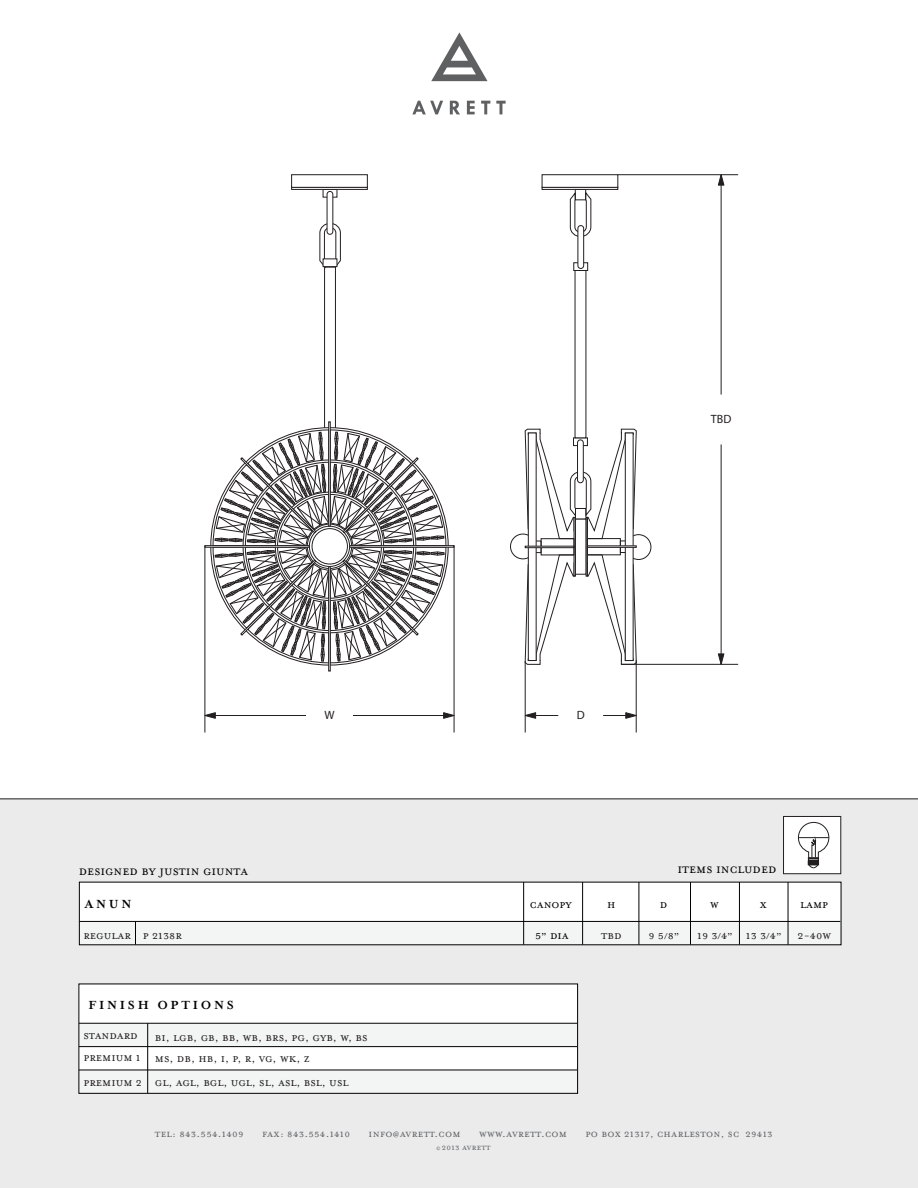
<style>
.page{position:relative;width:918px;height:1188px;background:#fff}
.page>*{position:absolute;margin:0;border:0;box-sizing:border-box;transform-origin:0 0}
.t1{font:15px "Mrs Eaves Small Caps OT";color:#010101}
.t2{font:13.5px/21.9px "Mrs Eaves All Small Caps OT";color:#231f20}
.t3{font:700 13.5px "Mrs Eaves OT";letter-spacing:.2em;color:#010101}
.t4{font:13.5px "Mrs Eaves All Small Caps OT";color:#010101}
.t5{font:13.5px "Mrs Eaves All Small Caps OT";color:#020202}
.t6{font:12px "Mrs Eaves All Small Caps OT";letter-spacing:.02em;color:#5f6163}
.t7{font:12px "Myriad Pro";color:#231f20}
.t8{font:9.75px "Mrs Eaves All Small Caps OT";letter-spacing:.02em;color:#5f6163}
.s1{font-size:7.5px}
</style>
<div class="page">
<div style="left:0;top:799px;width:918px;height:389px;background:#ebebec"></div>
<div style="left:79px;top:921px;width:761px;height:24px;background:#f3f4f4"></div>
<div style="left:79px;top:882px;width:761px;height:39px;background:#fff"></div>
<hr style="left:79px;top:921px;width:761px;height:1px;background:#010101">
<hr style="left:582px;top:882px;width:1px;height:63px;background:#010101">
<hr style="left:523px;top:882px;width:1px;height:63px;background:#010101">
<hr style="left:639px;top:882px;width:1px;height:63px;background:#010101">
<hr style="left:690px;top:882px;width:1px;height:63px;background:#010101">
<hr style="left:739px;top:882px;width:1px;height:63px;background:#010101">
<hr style="left:788px;top:882px;width:1px;height:63px;background:#010101">
<hr style="left:0;top:799px;width:918px;height:1px;background:#231f20">
<svg style="left:135px;top:922px;width:1px;height:23px"></svg>
<svg style="left:412px;top:101px;width:31px;height:13px"></svg>
<svg style="left:450px;top:101px;width:10px;height:13px"></svg>
<svg style="left:467px;top:101px;width:8px;height:13px"></svg>
<svg style="left:481px;top:101px;width:9px;height:13px"></svg>
<svg style="left:496px;top:101px;width:10px;height:13px"></svg>
<svg style="left:431px;top:32px;width:57px;height:49px"></svg>
<div style="left:79px;top:1023px;width:498px;height:24px;background:#f3f4f4"></div>
<div style="left:79px;top:1070px;width:498px;height:23px;background:#f3f4f4"></div>
<div style="left:79px;top:984px;width:498px;height:39px;background:#fff"></div>
<div style="left:79px;top:1047px;width:498px;height:23px;background:#fff"></div>
<div style="left:79px;top:984px;width:499px;height:110px;border:1px solid #010101"></div>
<hr style="left:79px;top:1023px;width:498px;height:1px;background:#010101">
<hr style="left:79px;top:1046px;width:498px;height:1px;background:#010101">
<hr style="left:79px;top:1070px;width:498px;height:1px;background:#010101">
<hr style="left:147px;top:1023px;width:1px;height:70px;background:#010101">
<div style="left:783px;top:816px;width:58px;height:58px;background:#fff;border:1px solid #231f20"></div>
<svg style="left:798px;top:822px;width:31px;height:46px"></svg>
<hr style="left:798px;top:837px;width:31px;height:1px;background:#231f20">
<div style="left:324px;top:267px;width:12px;height:161px;background:#fff;border:1px solid #231f20"></div>
<svg style="left:319px;top:223px;width:22px;height:46px"></svg>
<svg style="left:323px;top:190px;width:14px;height:8px"></svg>
<div style="left:323px;top:259px;width:14px;height:8px;background:#fff;border:1px solid #231f20"></div>
<div style="left:327px;top:191px;width:6px;height:43px;background:#fff;border-radius:3px"></div>
<div style="left:327px;top:191px;width:6px;height:44px;border:1px solid #231f20;border-radius:3px"></div>
<div style="left:291px;top:187px;width:77px;height:3px;background:#fff;border:1px solid #231f20"></div>
<div style="left:291px;top:174px;width:77px;height:14px;background:#fff;border:1px solid #231f20"></div>
<svg style="left:210px;top:427px;width:239px;height:239px"></svg>
<div style="left:205px;top:545px;width:105px;height:3px;background:#fff;border:1px solid #231f20"></div>
<div style="left:349px;top:545px;width:105px;height:3px;background:#fff;border:1px solid #231f20"></div>
<svg style="left:214px;top:431px;width:231px;height:231px"></svg>
<div style="left:328px;top:421px;width:3px;height:106px;background:#fff;border:1px solid #231f20"></div>
<div style="left:328px;top:566px;width:3px;height:105px;background:#fff;border:1px solid #231f20"></div>
<div style="left:312px;top:529px;width:35px;height:35px;background:#fff;border-radius:50%"></div>
<div style="left:312px;top:528px;width:36px;height:36px;border:1px solid #231f20;border-radius:50%"></div>
<svg style="left:621px;top:541px;width:4px;height:12px"></svg>
<div style="left:626px;top:534px;width:25px;height:26px;border:1px solid #231f20;border-radius:50%"></div>
<svg style="left:585px;top:554px;width:52px;height:111px"></svg>
<div style="left:586px;top:517px;width:2px;height:60px;background:#fff;border:1px solid #231f20"></div>
<div style="left:575px;top:519px;width:11px;height:56px;background:#fff"></div>
<div style="left:587px;top:538px;width:34px;height:17px;border:1px solid #231f20"></div>
<div style="left:625px;top:433px;width:9px;height:228px;background:#fff;border:1px solid #231f20"></div>
<div style="left:587px;top:545px;width:50px;height:3px;background:#fff;border:1px solid #231f20"></div>
<svg style="left:537px;top:541px;width:4px;height:12px"></svg>
<div style="left:510px;top:534px;width:26px;height:25px;border:1px solid #231f20;border-radius:50%"></div>
<svg style="left:524px;top:554px;width:50px;height:111px"></svg>
<div style="left:574px;top:517px;width:2px;height:60px;background:#fff;border:1px solid #231f20"></div>
<div style="left:541px;top:538px;width:33px;height:17px;border:1px solid #231f20"></div>
<div style="left:528px;top:433px;width:9px;height:228px;background:#fff;border:1px solid #231f20"></div>
<div style="left:525px;top:546px;width:49px;height:2px;background:#fff;border:1px solid #231f20"></div>
<svg style="left:524px;top:428px;width:113px;height:111px"></svg>
<svg style="left:573px;top:437px;width:15px;height:9px"></svg>
<div style="left:575px;top:270px;width:11px;height:168px;background:#fff"></div>
<div style="left:578px;top:440px;width:5px;height:43px;background:#fff;border-radius:3px"></div>
<div style="left:577px;top:440px;width:7px;height:43px;border:1px solid #231f20;border-radius:3px"></div>
<svg style="left:570px;top:191px;width:22px;height:46px"></svg>
<svg style="left:573px;top:262px;width:15px;height:9px"></svg>
<div style="left:578px;top:226px;width:6px;height:42px;background:#fff;border-radius:3px"></div>
<div style="left:578px;top:225px;width:6px;height:44px;border:1px solid #231f20;border-radius:3px"></div>
<div style="left:542px;top:187px;width:76px;height:3px;background:#fff;border:1px solid #231f20"></div>
<div style="left:542px;top:174px;width:76px;height:14px;background:#fff;border:1px solid #231f20"></div>
<hr style="left:721px;top:444px;width:1px;height:220px;background:#231f20">
<hr style="left:721px;top:175px;width:1px;height:220px;background:#231f20">
<hr style="left:618px;top:174px;width:120px;height:1px;background:#231f20">
<hr style="left:621px;top:664px;width:117px;height:1px;background:#231f20">
<svg style="left:717px;top:174px;width:8px;height:12px"></svg>
<svg style="left:717px;top:653px;width:8px;height:12px"></svg>
<hr style="left:353px;top:715px;width:101px;height:1px;background:#231f20">
<hr style="left:205px;top:715px;width:101px;height:1px;background:#231f20">
<hr style="left:205px;top:546px;width:1px;height:187px;background:#231f20">
<hr style="left:454px;top:546px;width:1px;height:187px;background:#231f20">
<svg style="left:204px;top:712px;width:12px;height:7px"></svg>
<svg style="left:443px;top:712px;width:12px;height:7px"></svg>
<hr style="left:603px;top:715px;width:33px;height:1px;background:#231f20">
<hr style="left:525px;top:715px;width:33px;height:1px;background:#231f20">
<hr style="left:525px;top:661px;width:1px;height:72px;background:#231f20">
<hr style="left:636px;top:660px;width:1px;height:73px;background:#231f20">
<svg style="left:524px;top:712px;width:13px;height:7px"></svg>
<svg style="left:625px;top:712px;width:12px;height:7px"></svg>
<p class="t7" style="left:711px;top:412px;width:22px">TBD</p>
<p class="t1" style="left:79px;top:862px;width:171px">designed by justin giunta</p>
<p class="t7" style="left:324px;top:708px;width:12px">W</p>
<p class="t7" style="left:577px;top:708px;width:9px">D</p>
<p class="t1" style="left:677px;top:860px;width:101px">items included</p>
<p class="t3" style="left:85px;top:897px;width:48px">ANUN</p>
<p class="t4" style="left:760px;top:897px;width:8px">x</p>
<p class="t4" style="left:800px;top:897px;width:30px">LAMP</p>
<p class="t2" style="left:143px;top:924px;width:41px">p 2138r</p>
<p class="t4" style="left:530px;top:897px;width:44px">canopy</p>
<p class="t4" style="left:607px;top:897px;width:10px">H</p>
<p class="t4" style="left:660px;top:897px;width:9px">d</p>
<p class="t4" style="left:710px;top:897px;width:10px">w</p>
<p class="t2" style="left:83px;top:924px;width:49px">regular</p>
<p class="t2" style="left:601px;top:924px;width:22px">tbd</p>
<p class="t2" style="left:649px;top:924px;width:32px">9 5/8”</p>
<p class="t2" style="left:798px;top:924px;width:35px">2-40W</p>
<p class="t2" style="left:697px;top:924px;width:37px">19 3/4”</p>
<p class="t2" style="left:746px;top:924px;width:37px">13 3/4”</p>
<p class="t5" style="left:535px;top:927px;width:35px">5” dia</p>
<p class="t3" style="left:88px;top:997px;width:147px">FINISH OPTIONS</p>
<p class="t2" style="left:83px;top:1025px;width:59px">STANDARD<br>PREMIUM 1</p>
<p class="t2" style="left:83px;top:1071px;width:267px">PREMIUM 2 GL, AGL, bgl, ugl, sl, asl, bsl, usl</p>
<p class="t2" style="left:155px;top:1026px;width:214px">BI, LGB, GB, BB, WB, brs, pg, gyb, w, BS<br>MS, DB, HB, I, P, R, VG, WK, z</p>
<p class="t6" style="left:155px;top:1127px;width:90px">tel: 843.554.1409</p>
<p class="t6" style="left:262px;top:1127px;width:90px">fax: 843.554.1410</p>
<p class="t6" style="left:369px;top:1127px;width:93px">info@avrett.com</p>
<p class="t6" style="left:479px;top:1127px;width:89px">www.avrett.com</p>
<p class="t6" style="left:585px;top:1127px;width:189px">po box 21317, charleston, sc 29413</p>
<p class="t8" style="left:437px;top:1142px;width:56px"><span class="s1">©</span> 2013 avrett</p>
</div>
